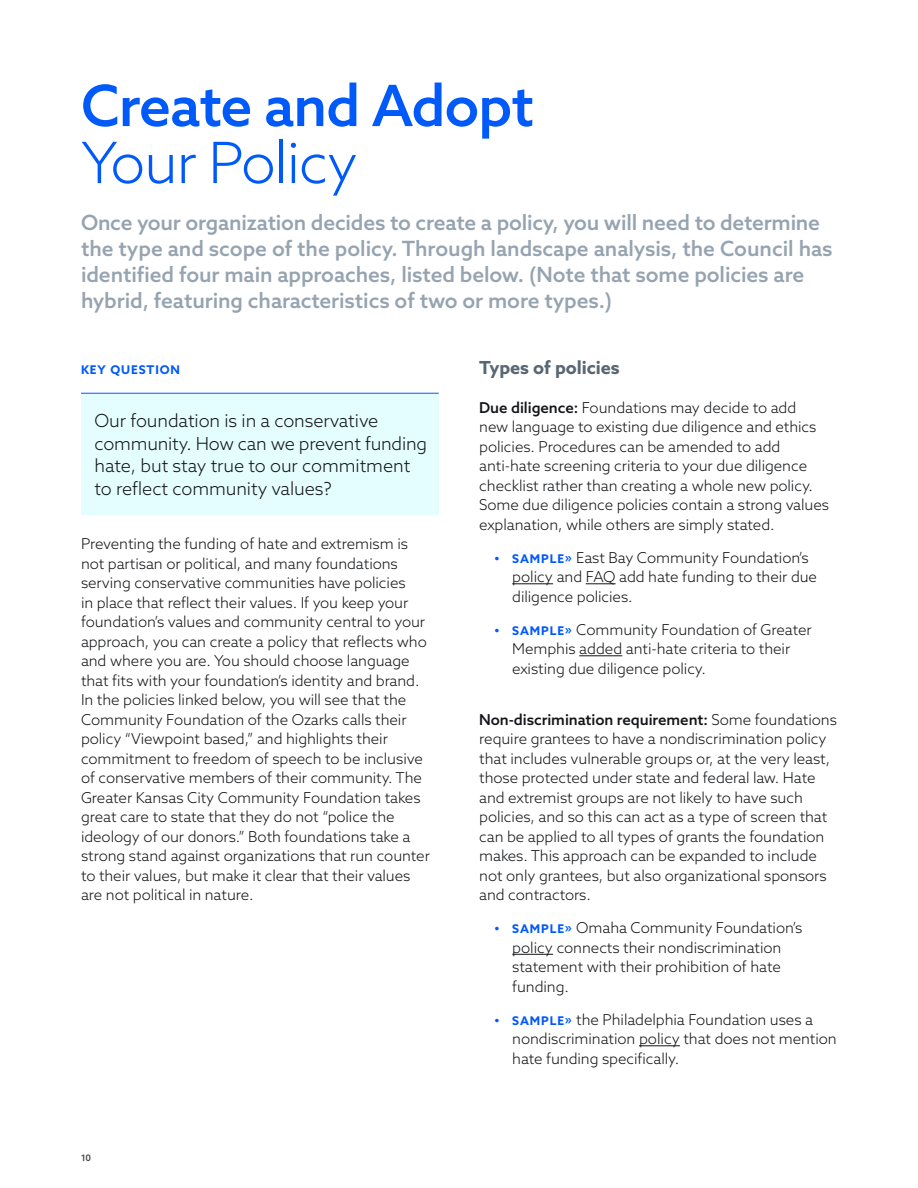
<style>
.page{position:relative;width:918px;height:1188px;background:#fff}
.page>*{position:absolute;margin:0;border:0;box-sizing:border-box;transform-origin:0 0}
.t1{font:500 57px "Azo Sans";letter-spacing:-.02em;color:#0059f9}
.t2{font:300 57px "Azo Sans";letter-spacing:-.02em;color:#0059f9}
.t3{font:500 21px/26.2px "Azo Sans";letter-spacing:-.005em;color:#96a3b0}
.t4{font:300 18px/22.5px "Azo Sans";letter-spacing:-.005em;color:#121417}
.t5{font:700 18px "Azo Sans";letter-spacing:-.005em;color:#596673}
.t6{font:300 15px/19.5px "Azo Sans";letter-spacing:-.005em;color:#121417}
.t7{font:700 12px "Azo Sans";letter-spacing:.075em;color:#0059f9}
.t8{font:500 9px "Azo Sans";color:#414345}
.s1{font-weight:500}
.s2{font-weight:500;color:#0059f9}
.s3{font-weight:700;font-size:12px;color:#0059f9}
</style>
<div class="page">
<div style="left:81px;top:393px;width:358px;height:122px;background:#e4fdff"></div>
<hr style="left:81px;top:393px;width:358px;height:1px;background:#0059f9">
<hr style="left:512px;top:583px;width:41px;height:1px;background:#121417">
<hr style="left:586px;top:583px;width:30px;height:1px;background:#121417">
<hr style="left:579px;top:655px;width:43px;height:1px;background:#121417">
<hr style="left:512px;top:954px;width:41px;height:1px;background:#121417">
<hr style="left:639px;top:1045px;width:41px;height:1px;background:#121417">
<p class="t1" style="left:81px;top:68px;width:455px">Create and Adopt</p>
<h1 class="t2" style="left:81px;top:126px;width:278px">Your Policy</h1>
<p class="t3" style="left:81px;top:209px;width:753px">Once your organization decides to create a policy, you will need to determine the type and scope of the policy. Through landscape analysis, the Council has identifed four main approaches, listed below. (Note that some policies are hybrid, featuring characteristics of two or more types.)</p>
<h6 class="t7" style="left:81px;top:361px;width:101px">KEY QUESTION</h6>
<p class="t4" style="left:94px;top:409px;width:334px">Our foundation is in a conservative community. How can we prevent funding hate, but stay true to our commitment to refect community values?</p>
<p class="t6" style="left:81px;top:534px;width:350px">Preventing the funding of hate and extremism is not partisan or political, and many foundations serving conservative communities have policies<br>in place that refect their values. If you keep your foundation’s values and community central to your approach, you can create a policy that refects who and where you are. You should choose language that fts with your foundation’s identity and brand.<br>In the policies linked below, you will see that the Community Foundation of the Ozarks calls their policy “Viewpoint based,” and highlights their commitment to freedom of speech to be inclusive of conservative members of their community. The Greater Kansas City Community Foundation takes great care to state that they do not “police the ideology of our donors.” Both foundations take a strong stand against organizations that run counter to their values, but make it clear that their values are not political in nature.</p>
<p class="t8" style="left:81px;top:1152px;width:12px">10</p>
<h4 class="t5" style="left:479px;top:355px;width:142px">Types of policies</h4>
<p class="t6" style="left:479px;top:397px;width:351px"><span class="s1">Due diligence:</span> Foundations may decide to add new language to existing due diligence and ethics policies. Procedures can be amended to add anti-hate screening criteria to your due diligence checklist rather than creating a whole new policy.<br>Some due diligence policies contain a strong values explanation, while others are simply stated.</p>
<p class="t6" style="left:512px;top:547px;width:306px;text-indent:-18px"><span class="s2">•</span> <span class="s3">SAMPLE»</span> East Bay Community Foundation’s policy and FAQ add hate funding to their due diligence policies.</p>
<p class="t6" style="left:512px;top:619px;width:301px;text-indent:-18px"><span class="s2">•</span> <span class="s3">SAMPLE»</span> Community Foundation of Greater<br>Memphis added anti-hate criteria to their existing due diligence policy.</p>
<p class="t6" style="left:479px;top:709px;width:359px"><span class="s1">Non-discrimination requirement:</span> Some foundations require grantees to have a nondiscrimination policy that includes vulnerable groups or, at the very least, those protected under state and federal law. Hate and extremist groups are not likely to have such policies, and so this can act as a type of screen that can be applied to all types of grants the foundation makes. This approach can be expanded to include not only grantees, but also organizational sponsors and contractors.</p>
<p class="t6" style="left:512px;top:918px;width:292px;text-indent:-18px"><span class="s2">•</span> <span class="s3">SAMPLE»</span> Omaha Community Foundation’s policy connects their nondiscrimination statement with their prohibition of hate funding.</p>
<p class="t6" style="left:512px;top:1009px;width:326px;text-indent:-18px"><span class="s2">•</span> <span class="s3">SAMPLE»</span> the Philadelphia Foundation uses a nondiscrimination policy that does not mention hate funding specifcally.</p>
</div>
